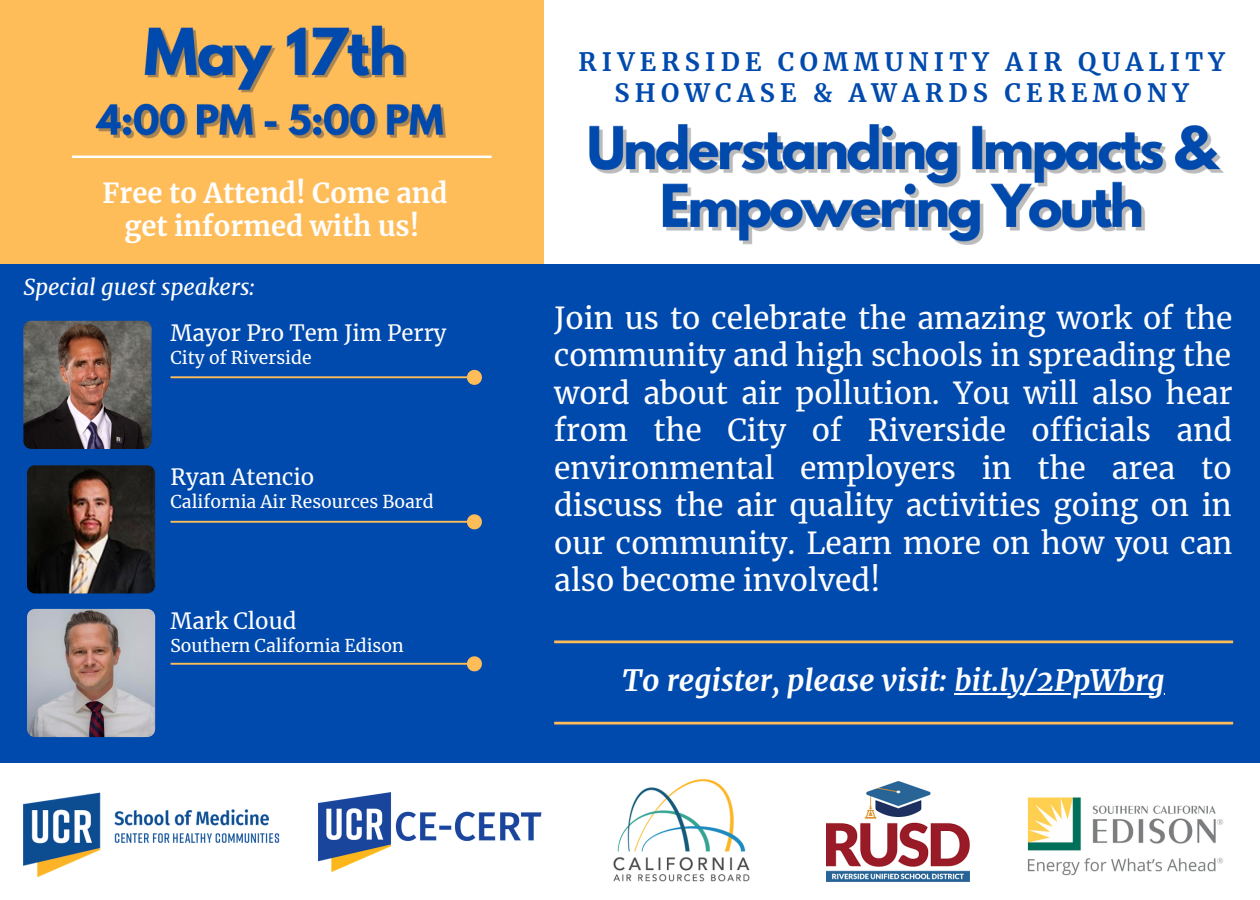
<style>
.page{position:relative;width:1260px;height:900px;background:#fff}
.page>*{position:absolute;margin:0;border:0;box-sizing:border-box;transform-origin:0 0}
.t1{font:30px/37.5px "Merriweather";color:#fefefe;text-align:justify}
.t2{font:italic 700 29.75px "Merriweather";color:#fefefe}
.t3{font:700 27.25px/33px "Merriweather";color:#fefefe;text-align:center}
.t4{font:700 25px/31.2px "Merriweather";letter-spacing:.21em;color:#004aad;text-align:center}
.t5{font:22.25px "Merriweather";color:#fefefe}
.t6{font:italic 22.25px "Merriweather";color:#fefefe}
.t7{font:17.5px "Merriweather";color:#fefefe}
</style>
<div class="page">
<div style="left:0;top:0;width:543px;height:465px;background:#ffbd59"></div>
<img style="left:613px;top:779px;width:137px;height:103px">
<img style="left:1027px;top:797px;width:197px;height:79px">
<div style="left:0;top:264px;width:1260px;height:499px;background:#004aad"></div>
<svg style="left:554px;top:641px;width:679px;height:2px"></svg>
<svg style="left:72px;top:156px;width:420px;height:2px"></svg>
<img style="left:318px;top:793px;width:224px;height:78px">
<img style="left:827px;top:782px;width:142px;height:99px">
<img style="left:23px;top:793px;width:257px;height:84px">
<hr style="left:954px;top:693px;width:211px;height:2px;background:#fefefe">
<img style="left:27px;top:609px;width:128px;height:128px;border-radius:8px">
<img style="left:23px;top:321px;width:129px;height:128px;border-radius:8px">
<img style="left:27px;top:465px;width:128px;height:128px;border-radius:8px">
<svg style="left:554px;top:722px;width:679px;height:3px;background:#d4a966"></svg>
<svg style="left:171px;top:370px;width:311px;height:15px"></svg>
<img style="left:95px;top:25px;width:351px;height:114px">
<img style="left:589px;top:124px;width:635px;height:121px">
<svg style="left:171px;top:656px;width:311px;height:15px"></svg>
<svg style="left:171px;top:514px;width:311px;height:15px"></svg>
<p class="t3" style="left:103px;top:177px;width:347px">Free to Attend! Come and get informed with us!</p>
<p class="t6" style="left:23px;top:273px;width:234px">Special guest speakers:</p>
<p class="t5" style="left:171px;top:319px;width:277px">Mayor Pro Tem Jim Perry</p>
<p class="t7" style="left:171px;top:347px;width:142px">City of Riverside</p>
<p class="t5" style="left:171px;top:463px;width:145px">Ryan Atencio</p>
<p class="t7" style="left:171px;top:491px;width:265px">California Air Resources Board</p>
<p class="t5" style="left:171px;top:607px;width:127px">Mark Cloud</p>
<p class="t7" style="left:171px;top:635px;width:235px">Southern California Edison</p>
<p class="t4" style="left:578px;top:46px;width:648px">RIVERSIDE COMMUNITY AIR QUALITY<br>SHOWCASE &amp; AWARDS CEREMONY</p>
<p class="t1" style="left:554px;top:300px;width:680px">Join us to celebrate the amazing work of the community and high schools in spreading the word about air pollution. You will also hear from the City of Riverside officials and environmental employers in the area to discuss the air quality activities going on in our community. Learn more on how you can also become involved!</p>
<p class="t2" style="left:622px;top:662px;width:544px">To register, please visit: bit.ly/2PpWbrg</p>
</div>
